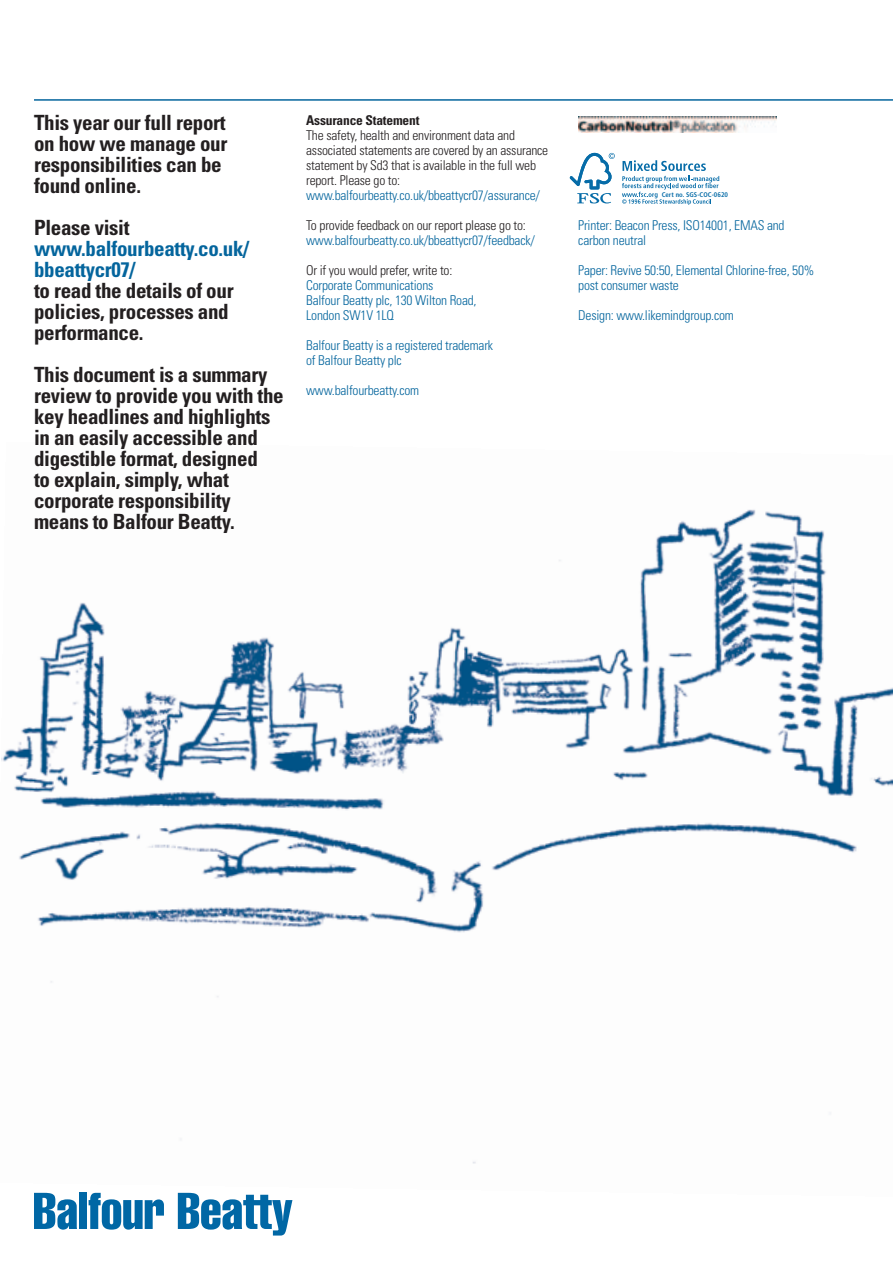
<style>
.page{position:relative;width:893px;height:1263px;background:#fff}
.page>*{position:absolute;margin:0;border:0;box-sizing:border-box;transform-origin:0 0}
.t1{font:700 condensed 21px/21px "Univers";letter-spacing:-.015em;color:#231f20}
.t2{font:700 condensed 21px/21px "Univers";letter-spacing:-.015em;color:#04659d}
.t3{font:300 condensed 13.5px/15px "Univers";letter-spacing:-.015em;color:#04659d}
.t4{font:300 condensed 13.5px/15px "Univers";letter-spacing:-.015em;color:#231f20}
.t5{font:700 condensed 13.5px "Univers";letter-spacing:-.015em;color:#231f20}
.t6{font:6.75px "Frutiger Bold Cn+NBDTZF";letter-spacing:.01em;color:#066ca8}
</style>
<div class="page">
<img style="left:1px;top:509px;width:892px;height:689px">
<img style="left:579px;top:116px;width:197px;height:17px">
<svg style="left:570px;top:153px;width:45px;height:50px"></svg>
<svg style="left:622px;top:160px;width:97px;height:45px"></svg>
<hr style="left:34px;top:99px;width:859px;height:2px;background:#04659d">
<svg style="left:34px;top:1193px;width:43px;height:36px"></svg>
<div style="left:79px;top:1193px;width:8px;height:36px;background:#0067a5"></div>
<svg style="left:89px;top:1193px;width:75px;height:36px"></svg>
<svg style="left:178px;top:1193px;width:114px;height:42px"></svg>
<h1 class="t1" style="left:34px;top:114px;width:195px">This year our full report on how we manage our responsibilities can be found online.</h1>
<h1 class="t1" style="left:34px;top:219px;width:97px">Please visit</h1>
<h1 class="t2" style="left:34px;top:240px;width:217px">www.balfourbeatty.co.uk/ bbeattycr07/</h1>
<h1 class="t1" style="left:34px;top:282px;width:201px">to read the details of our policies, processes and performance.</h1>
<h1 class="t1" style="left:34px;top:366px;width:251px">This document is a summary review to provide you with the key headlines and highlights in an easily accessible and digestible format, designed<br>to explain, simply, what corporate responsibility means to Balfour Beatty.</h1>
<p class="t5" style="left:306px;top:116px;width:115px">Assurance Statement</p>
<p class="t4" style="left:306px;top:130px;width:244px">The safety, health and environment data and associated statements are covered by an assurance statement by Sd3 that is available in the full web report. Please go to:</p>
<p class="t3" style="left:306px;top:190px;width:235px">www.balfourbeatty.co.uk/bbeattycr07/assurance/</p>
<p class="t4" style="left:306px;top:220px;width:221px">To provide feedback on our report please go to:</p>
<p class="t3" style="left:306px;top:235px;width:230px">www.balfourbeatty.co.uk/bbeattycr07/feedback/</p>
<p class="t4" style="left:306px;top:265px;width:148px">Or if you would prefer, write to:</p>
<p class="t3" style="left:306px;top:280px;width:172px">Corporate Communications<br>Balfour Beatty plc, 130 Wilton Road,<br>London SW1V 1LQ</p>
<p class="t3" style="left:306px;top:340px;width:188px">Balfour Beatty is a registered trademark of Balfour Beatty plc</p>
<p class="t3" style="left:306px;top:385px;width:115px">www.balfourbeatty.com</p>
<p class="t6" style="left:662px;top:190px;width:68px">Cert no. SGS-COC-0620</p>
<p class="t3" style="left:578px;top:220px;width:208px">Printer: Beacon Press, ISO14001, EMAS and carbon neutral</p>
<p class="t3" style="left:578px;top:265px;width:238px">Paper: Revive 50:50, Elemental Chlorine-free, 50% post consumer waste</p>
<p class="t3" style="left:578px;top:310px;width:157px">Design: www.likemindgroup.com</p>
</div>
